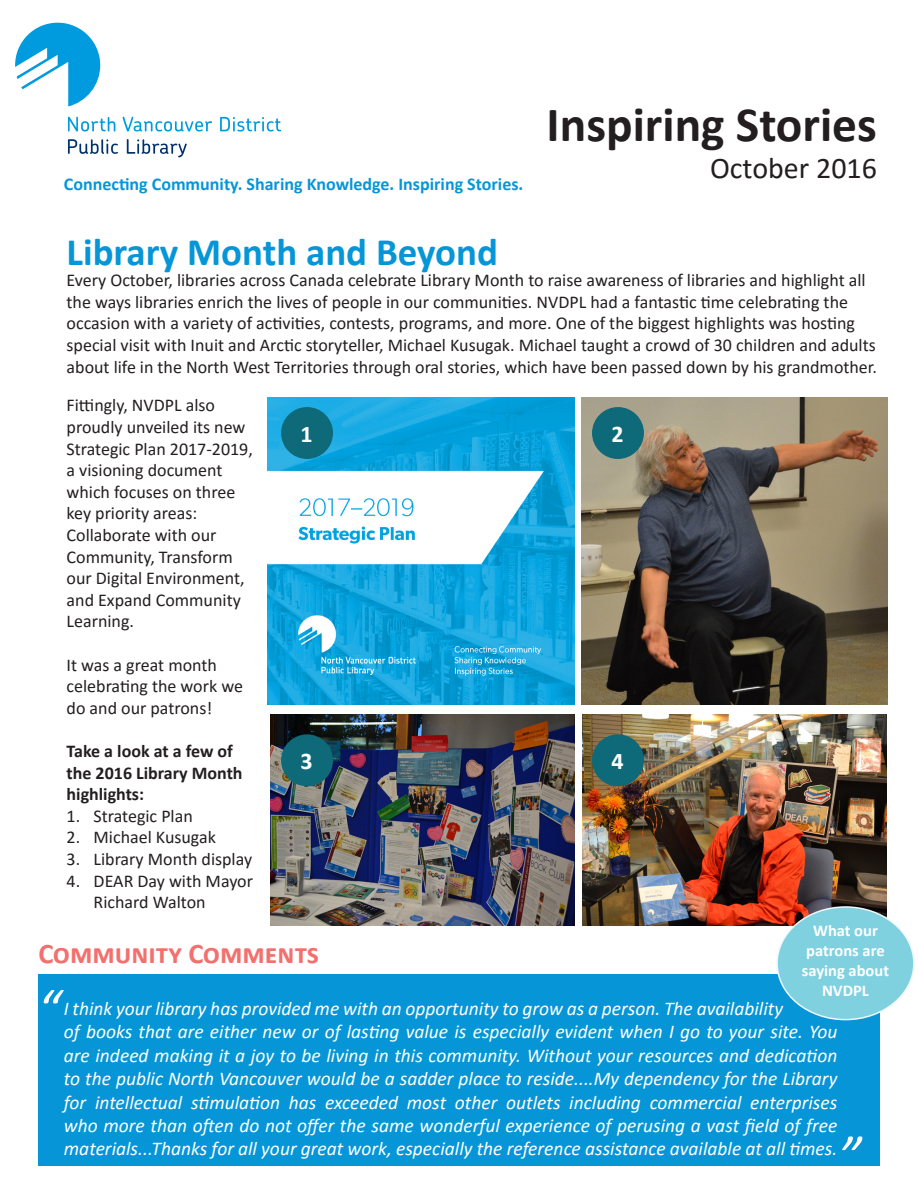
<style>
.page{position:relative;width:918px;height:1188px;background:#fff}
.page>*{position:absolute;margin:0;border:0;box-sizing:border-box;transform-origin:0 0}
.t1{font:italic 54.45px "Calibri";color:#fff}
.t2{font:italic 53.7px "Calibri";color:#fff}
.t3{font:700 49.5px "Calibri";color:#231f20}
.subtitle{font:700 39px "Calibri";color:#0696d7}
.t4{font:30px "Calibri";color:#231f20}
.t5{font:700 28.5px "Calibri";color:#f2706d}
.t6{font:700 24px "Calibri";color:#fff}
.t7{font:italic 19.5px/23.4px "Calibri";color:#fff}
.subtitle-2{font:18px/21.6px "Calibri";color:#231f20}
.subtitle-3{font:700 18px "Calibri";color:#0696d7}
.subtitle-4{font:700 18px/21.6px "Calibri";color:#231f20}
.t8{font:700 16.5px/19.8px "Calibri";color:#fff;text-align:center}
</style>
<div class="page">
<svg style="left:68px;top:117px;width:47px;height:15px"></svg>
<svg style="left:122px;top:117px;width:90px;height:15px"></svg>
<svg style="left:220px;top:117px;width:61px;height:15px"></svg>
<svg style="left:68px;top:139px;width:50px;height:15px"></svg>
<svg style="left:127px;top:139px;width:60px;height:18px"></svg>
<svg style="left:15px;top:23px;width:85px;height:83px"></svg>
<div style="left:38px;top:974px;width:842px;height:192px;background:#0696d7"></div>
<img style="left:581px;top:397px;width:307px;height:307px">
<img style="left:582px;top:715px;width:304px;height:210px">
<img style="left:268px;top:398px;width:307px;height:307px">
<div style="left:777px;top:907px;width:137px;height:113px;background:#7fd1e0;border-radius:50%"></div>
<div style="left:776px;top:906px;width:139px;height:114px;border:2px solid #eef8fb;border-radius:50%"></div>
<img style="left:270px;top:715px;width:304px;height:210px">
<div style="left:281px;top:407px;width:52px;height:52px;background:#0e6a79;border-radius:50%"></div>
<div style="left:592px;top:407px;width:52px;height:52px;background:#0e6a79;border-radius:50%"></div>
<div style="left:281px;top:734px;width:52px;height:52px;background:#0e6a79;border-radius:50%"></div>
<div style="left:592px;top:734px;width:52px;height:52px;background:#0e6a79;border-radius:50%"></div>
<p class="subtitle-3" style="left:64px;top:171px;width:461px">Connecting Community. Sharing Knowledge. Inspiring Stories.</p>
<p class="t3" style="left:547px;top:90px;width:332px">Inspiring Stories</p>
<p class="t4" style="left:710px;top:148px;width:168px">October 2016</p>
<p class="subtitle" style="left:67px;top:224px;width:433px">Library Month and Beyond</p>
<p class="subtitle-2" style="left:67px;top:269px;width:812px">Every October, libraries across Canada celebrate Library Month to raise awareness of libraries and highlight all the ways libraries enrich the lives of people in our communities. NVDPL had a fantastic time celebrating the occasion with a variety of activities, contests, programs, and more. One of the biggest highlights was hosting special visit with Inuit and Arctic storyteller, Michael Kusugak. Michael taught a crowd of 30 children and adults about life in the North West Territories through oral stories, which have been passed down by his grandmother.</p>
<p class="subtitle-2" style="left:67px;top:394px;width:188px">Fittingly, NVDPL also proudly unveiled its new<br>Strategic Plan 2017-2019, a visioning document which focuses on three key priority areas:<br>Collaborate with our<br>Community, Transform our Digital Environment, and Expand Community<br>Learning.</p>
<p class="subtitle-2" style="left:67px;top:653px;width:178px">It was a great month celebrating the work we do and our patrons!</p>
<p class="subtitle-4" style="left:67px;top:740px;width:178px">Take a look at a few of the 2016 Library Month highlights:</p>
<p class="subtitle-2" style="left:67px;top:805px;width:128px">1. Strategic Plan</p>
<p class="subtitle-2" style="left:67px;top:826px;width:151px">2. Michael Kusugak</p>
<p class="subtitle-2" style="left:67px;top:848px;width:187px">3. Library Month display</p>
<p class="subtitle-2" style="left:94px;top:869px;width:161px;text-indent:-27px">4. DEAR Day with Mayor<br>Richard Walton</p>
<p class="t6" style="left:301px;top:417px;width:14px">1</p>
<p class="t6" style="left:611px;top:417px;width:14px">2</p>
<p class="t6" style="left:301px;top:744px;width:14px">3</p>
<p class="t6" style="left:611px;top:744px;width:14px">4</p>
<p class="t8" style="left:802px;top:921px;width:89px">What our patrons are saying about<br>NVDPL</p>
<p class="t5" style="left:38px;top:934px;width:282px">Community Comments</p>
<p class="t2" style="left:38px;top:972px;width:24px">“</p>
<p class="t7" style="left:64px;top:996px;width:775px">I think your library has provided me with an opportunity to grow as a person. The availability<br>of books that are either new or of lasting value is especially evident when I go to your site. You are indeed making it a joy to be living in this community. Without your resources and dedication to the public North Vancouver would be a sadder place to reside....My dependency for the Library for intellectual stimulation has exceeded most other outlets including commercial enterprises who more than often do not offer the same wonderful experience of perusing a vast field of free materials...Thanks for all your great work, especially the reference assistance available at all times.</p>
<p class="t1" style="left:839px;top:1118px;width:24px">”</p>
</div>
